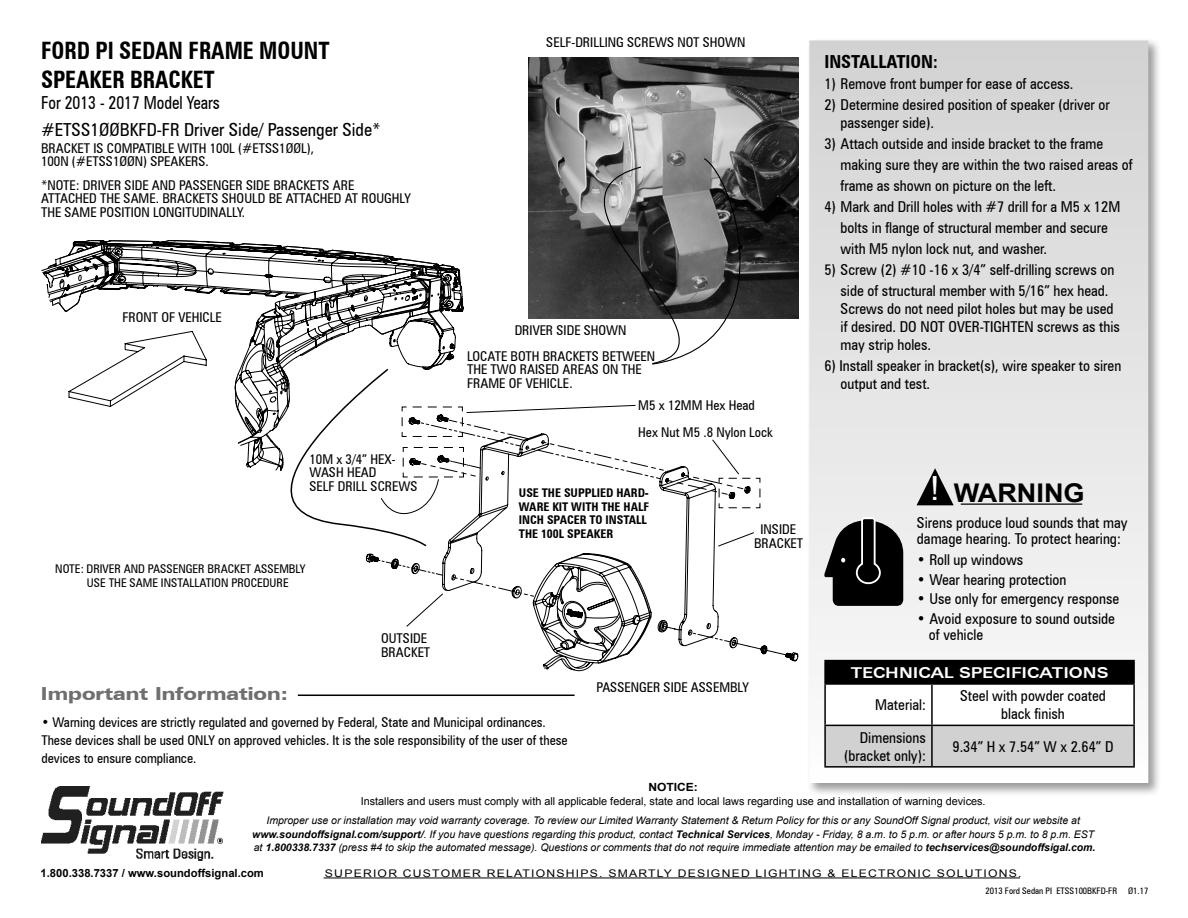
<style>
.page{position:relative;width:1188px;height:918px;background:#fff}
.page>*{position:absolute;margin:0;border:0;box-sizing:border-box;transform-origin:0 0}
.t1{font:700 25.8px "Arial";color:#000;scale:1.05 1}
.Product_Name{font:700 condensed 24px "Zurich BT";color:#000;scale:.91 1}
.Part_Number_s{font:condensed 18px "Zurich BT";color:#000}
.Part_Number_s-2{font:condensed 18px "Zurich BT";color:#000;scale:.91 1}
.t2{font:900 expanded 18px "Zurich BT";color:#6f6f6f}
.Install_Oper_TITLE{font:700 condensed 18px "Zurich BT";color:#000}
.Install_Oper_COPY{font:condensed 15px/18px "Zurich BT";color:#000}
.Imp_Info_-_line_2{font:condensed 15px/16.5px "Zurich BT";color:#000}
.Chart_-_Technical_Da{font:700 expanded 15px "Zurich BT";color:#fff}
.Imp_Info_-_line_2-2{font:condensed 13.5px/13.5px "Zurich BT";color:#000}
.Imp_Info_-_line_2-3{font:700 condensed 12px/13.5px "Zurich BT";color:#000}
.Imp_Info_-_line_2-4{font:condensed 12px "Zurich BT";color:#000}
.t3{font:700 11.25px "Arial";color:#000}
.t4{font:700 11.25px "Arial";color:#000;scale:1.07 1}
.t5{font:10.8px "Arial";color:#000}
.t6{font:italic 10.5px/13.5px "Arial";color:#000;text-align:center}
.t7{font:10.5px "Arial";letter-spacing:.1em;color:#000;scale:1.16 1}
.t8{font:condensed 9px "Zurich BT";color:#000}
.s1{font-weight:400;font-size:33.45px;color:#fff}
.s2{font-weight:700}
</style>
<div class="page">
<div style="left:806px;top:38px;width:356px;height:759px;background:#000;opacity:.4"></div>
<div style="left:809px;top:41px;width:339px;height:742px;background:linear-gradient(to bottom,#d2d2d2,#fbfbfb)"></div>
<img style="left:41px;top:786px;width:182px;height:75px">
<hr style="left:324px;top:878px;width:696px;height:1px;background:#000">
<hr style="left:298px;top:695px;width:277px;height:1px;background:#000">
<div style="left:825px;top:661px;width:309px;height:23px;background:#000"></div>
<svg style="left:826px;top:685px;width:307px;height:81px"></svg>
<hr style="left:824px;top:685px;width:2px;height:40px;background:#000">
<hr style="left:931px;top:685px;width:2px;height:40px;background:#000">
<hr style="left:1133px;top:685px;width:2px;height:40px;background:#000">
<hr style="left:824px;top:726px;width:2px;height:40px;background:#000">
<hr style="left:931px;top:726px;width:2px;height:40px;background:#000">
<hr style="left:1133px;top:726px;width:2px;height:40px;background:#000">
<hr style="left:824px;top:766px;width:108px;height:2px;background:#000">
<hr style="left:932px;top:766px;width:203px;height:2px;background:#000">
<hr style="left:824px;top:660px;width:108px;height:1px;background:#000">
<hr style="left:824px;top:661px;width:2px;height:22px;background:#000">
<hr style="left:932px;top:660px;width:203px;height:1px;background:#000">
<hr style="left:1133px;top:661px;width:2px;height:22px;background:#000">
<hr style="left:824px;top:683px;width:108px;height:2px;background:#000">
<hr style="left:932px;top:683px;width:203px;height:2px;background:#000">
<hr style="left:824px;top:725px;width:108px;height:1px;background:#000">
<hr style="left:932px;top:725px;width:203px;height:1px;background:#000">
<svg style="left:824px;top:507px;width:79px;height:99px;background:#4b4b4b"></svg>
<svg style="left:917px;top:468px;width:37px;height:37px"></svg>
<hr style="left:961px;top:504px;width:121px;height:1px;background:#000">
<img style="left:528px;top:57px;width:271px;height:262px">
<svg style="left:393px;top:547px;width:326px;height:124px"></svg>
<svg style="left:662px;top:625px;width:18px;height:6px"></svg>
<svg style="left:688px;top:632px;width:98px;height:23px"></svg>
<svg style="left:377px;top:560px;width:66px;height:16px"></svg>
<svg style="left:453px;top:553px;width:197px;height:116px"></svg>
<svg style="left:406px;top:593px;width:38px;height:34px"></svg>
<svg style="left:41px;top:157px;width:747px;height:390px"></svg>
<p class="Product_Name" style="left:41px;top:36px;width:318px">FORD PI SEDAN FRAME MOUNT</p>
<p class="Product_Name" style="left:41px;top:64px;width:192px">SPEAKER BRACKET</p>
<p class="Part_Number_s-2" style="left:41px;top:91px;width:198px">For 2013 - 2017 Model Years</p>
<p class="Part_Number_s" style="left:41px;top:118px;width:341px">#ETSS1ØØBKFD-FR Driver Side/ Passenger Side*</p>
<p class="Imp_Info_-_line_2-2" style="left:41px;top:141px;width:274px">BRACKET IS COMPATIBLE WITH 100L (#ETSS1ØØL),<br>100N (#ETSS1ØØN) SPEAKERS.</p>
<p class="Imp_Info_-_line_2-2" style="left:41px;top:178px;width:371px">*NOTE: DRIVER SIDE AND PASSENGER SIDE BRACKETS ARE<br>ATTACHED THE SAME. BRACKETS SHOULD BE ATTACHED AT ROUGHLY<br>THE SAME POSITION LONGITUDINALLY.</p>
<p class="Imp_Info_-_line_2-2" style="left:546px;top:36px;width:201px">SELF-DRILLING SCREWS NOT SHOWN</p>
<p class="Imp_Info_-_line_2-2" style="left:122px;top:311px;width:101px">FRONT OF VEHICLE</p>
<p class="Imp_Info_-_line_2-2" style="left:309px;top:452px;width:88px">10M x 3/4” HEX-<br>WASH HEAD</p>
<p class="Imp_Info_-_line_2-2" style="left:309px;top:479px;width:110px">SELF DRILL SCREWS</p>
<p class="Imp_Info_-_line_2-4" style="left:55px;top:561px;width:252px">NOTE: DRIVER AND PASSENGER BRACKET ASSEMBLY</p>
<p class="Imp_Info_-_line_2-4" style="left:87px;top:575px;width:203px">USE THE SAME INSTALLATION PROCEDURE</p>
<p class="t2" style="left:41px;top:683px;width:249px">Important Information:</p>
<p class="Imp_Info_-_line_2-2" style="left:381px;top:631px;width:47px">OUTSIDE</p>
<p class="Imp_Info_-_line_2-2" style="left:381px;top:645px;width:51px">BRACKET</p>
<p class="Imp_Info_-_line_2-2" style="left:515px;top:323px;width:113px">DRIVER SIDE SHOWN</p>
<p class="Imp_Info_-_line_2-2" style="left:467px;top:349px;width:190px">LOCATE BOTH BRACKETS BETWEEN</p>
<p class="Imp_Info_-_line_2-2" style="left:467px;top:363px;width:176px">THE TWO RAISED AREAS ON THE<br>FRAME OF VEHICLE.</p>
<p class="Imp_Info_-_line_2-2" style="left:638px;top:398px;width:118px">M5 x 12MM Hex Head</p>
<p class="Imp_Info_-_line_2-2" style="left:638px;top:425px;width:136px">Hex Nut M5 .8 Nylon Lock</p>
<p class="Imp_Info_-_line_2-3" style="left:519px;top:486px;width:132px">USE THE SUPPLIED HARD-<br>WARE KIT WITH THE HALF<br>INCH SPACER TO INSTALL<br>THE 100L SPEAKER</p>
<p class="Imp_Info_-_line_2-2" style="left:761px;top:523px;width:37px">INSIDE</p>
<p class="Imp_Info_-_line_2-2" style="left:754px;top:536px;width:51px">BRACKET</p>
<p class="Imp_Info_-_line_2-2" style="left:597px;top:680px;width:154px">PASSENGER SIDE ASSEMBLY</p>
<p class="Imp_Info_-_line_2-2" style="left:41px;top:713px;width:528px;line-height:18px">• Warning devices are strictly regulated and governed by Federal, State and Municipal ordinances.<br>These devices shall be used ONLY on approved vehicles. It is the sole responsibility of the user of these devices to ensure compliance.</p>
<p class="Install_Oper_TITLE" style="left:824px;top:50px;width:115px">INSTALLATION:</p>
<p class="Install_Oper_COPY" style="left:824px;top:74px;width:251px">1) Remove front bumper for ease of access.</p>
<p class="Install_Oper_COPY" style="left:841px;top:95px;width:271px;text-indent:-16px">2) Determine desired position of speaker (driver or passenger side).</p>
<p class="Install_Oper_COPY" style="left:841px;top:133px;width:294px;line-height:21px;text-indent:-16px">3) Attach outside and inside bracket to the frame making sure they are within the two raised areas of frame as shown on picture on the left.</p>
<p class="Install_Oper_COPY" style="left:841px;top:196px;width:281px;line-height:21px;text-indent:-16px">4) Mark and Drill holes with #7 drill for a M5 x 12M bolts in flange of structural member and secure with M5 nylon lock nut, and washer.</p>
<p class="Install_Oper_COPY" style="left:841px;top:259px;width:275px;line-height:21px;text-indent:-16px">5) Screw (2) #10 -16 x 3/4” self-drilling screws on side of structural member with 5/16” hex head.</p>
<p class="Install_Oper_COPY" style="left:841px;top:299px;width:281px">Screws do not need pilot holes but may be used if desired. DO NOT OVER-TIGHTEN screws as this may strip holes.</p>
<p class="Install_Oper_COPY" style="left:841px;top:356px;width:282px;text-indent:-16px">6) Install speaker in bracket(s), wire speaker to siren output and test.</p>
<h1 class="t1" style="left:930px;top:476px;width:149px"><span class="s1">!</span> WARNING</h1>
<p class="Imp_Info_-_line_2" style="left:917px;top:514px;width:212px">Sirens produce loud sounds that may damage hearing. To protect hearing:</p>
<p class="Imp_Info_-_line_2" style="left:917px;top:551px;width:108px">• Roll up windows</p>
<p class="Imp_Info_-_line_2" style="left:917px;top:571px;width:151px">• Wear hearing protection</p>
<p class="Imp_Info_-_line_2" style="left:917px;top:590px;width:204px">• Use only for emergency response</p>
<p class="Imp_Info_-_line_2" style="left:929px;top:610px;width:188px;text-indent:-12px">• Avoid exposure to sound outside of vehicle</p>
<p class="Chart_-_Technical_Da" style="left:851px;top:664px;width:259px">TECHNICAL SPECIFICATIONS</p>
<p class="Install_Oper_COPY" style="left:875px;top:696px;width:52px">Material:</p>
<p class="Install_Oper_COPY" style="left:960px;top:687px;width:147px;text-align:center">Steel with powder coated black finish</p>
<p class="Install_Oper_COPY" style="left:844px;top:728px;width:83px;text-align:right">Dimensions (bracket only):</p>
<p class="Install_Oper_COPY" style="left:953px;top:737px;width:162px">9.34” H x 7.54” W x 2.64” D</p>
<p class="t4" style="left:648px;top:780px;width:48px">NOTICE:</p>
<p class="t5" style="left:361px;top:794px;width:626px">Installers and users must comply with all applicable federal, state and local laws regarding use and installation of warning devices.</p>
<p class="t6" style="left:252px;top:814px;width:845px">Improper use or installation may void warranty coverage. To review our Limited Warranty Statement &amp; Return Policy for this or any SoundOff Signal product, visit our website at <span class="s2">www.soundoffsignal.com/support/</span>. If you have questions regarding this product, contact <span class="s2">Technical Services</span>, Monday - Friday, 8 a.m. to 5 p.m. or after hours 5 p.m. to 8 p.m. EST at <span class="s2">1.800338.7337</span> (press #4 to skip the automated message). Questions or comments that do not require immediate attention may be emailed to <span class="s2">techservices@soundoffsigal.com.</span></p>
<p class="t7" style="left:325px;top:866px;width:602px">SUPERIOR CUSTOMER RELATIONSHIPS. SMARTLY DESIGNED LIGHTING &amp; ELECTRONIC SOLUTIONS.</p>
<p class="t3" style="left:41px;top:866px;width:225px">1.800.338.7337 / www.soundoffsignal.com</p>
<p class="t8" style="left:986px;top:885px;width:164px">2013 Ford Sedan PI ETSS100BKFD-FR Ø1.17</p>
</div>
